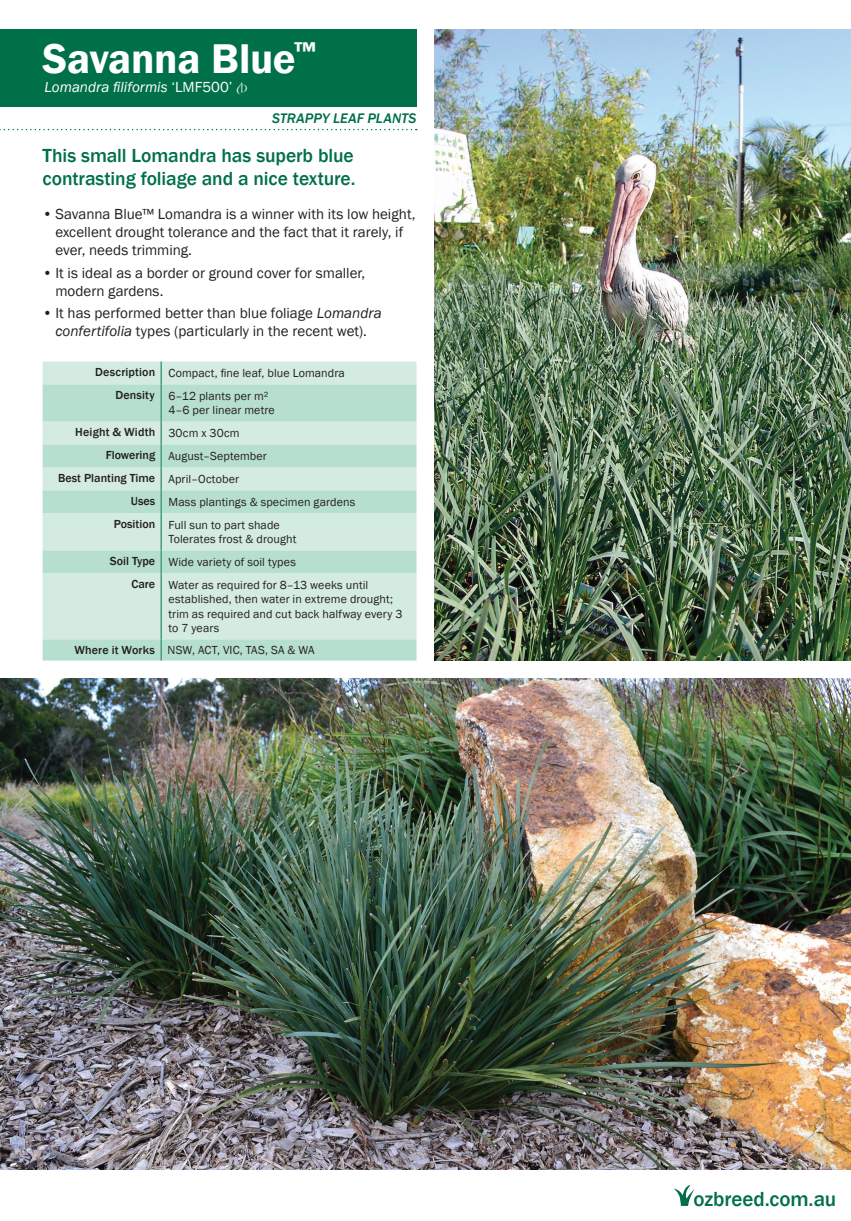
<style>
.page{position:relative;width:851px;height:1221px;background:#fff}
.page>*{position:absolute;margin:0;border:0;box-sizing:border-box;transform-origin:0 0}
.Plant_Heading{font:600 42.75px "Franklin Gothic";letter-spacing:-.005em;color:#fff}
.Plant_Species{font:500 21px "Franklin Gothic";color:#007049}
.Subheading{font:500 19.5px/23.4px "Franklin Gothic";letter-spacing:-.005em;color:#007049}
.t1{font:15px/18px "Franklin Gothic";color:#231f20}
.Plant_Species-2{font:italic 15px "Franklin Gothic";color:#fff}
.Plant_Species-3{font:italic 500 14.25px "Franklin Gothic";letter-spacing:.01em;color:#007049}
.Table_Right{font:12px/14.4px "Franklin Gothic";letter-spacing:.01em;color:#231f20}
.Table_Bold{font:500 12px "Franklin Gothic";color:#231f20}
.s1{font-style:normal}
.s2{font-family:"PB Rsfont";font-style:normal;font-size:12.9px}
.s3{font-style:italic}
</style>
<div class="page">
<div style="left:0;top:30px;width:416px;height:77px;background:#007049"></div>
<svg style="left:0;top:129px;width:416px;height:1px"></svg>
<svg style="left:674px;top:1185px;width:20px;height:20px"></svg>
<div style="left:43px;top:361px;width:373px;height:23px;background:#d3ebe0"></div>
<svg style="left:43px;top:384px;width:373px;height:276px;background:#c6e5d7"></svg>
<hr style="left:160px;top:384px;width:2px;height:37px;background:#4b9b81">
<hr style="left:160px;top:421px;width:2px;height:23px;background:#4b9b81">
<hr style="left:160px;top:490px;width:2px;height:23px;background:#4b9b81">
<hr style="left:160px;top:573px;width:2px;height:66px;background:#4b9b81">
<hr style="left:160px;top:639px;width:2px;height:21px;background:#4b9b81">
<hr style="left:160px;top:550px;width:2px;height:23px;background:#4b9b81">
<hr style="left:160px;top:467px;width:2px;height:23px;background:#4b9b81">
<hr style="left:160px;top:444px;width:2px;height:23px;background:#4b9b81">
<hr style="left:160px;top:513px;width:2px;height:37px;background:#4b9b81">
<hr style="left:160px;top:361px;width:2px;height:23px;background:#4b9b81">
<img style="left:0;top:678px;width:850px;height:491px">
<img style="left:434px;top:29px;width:416px;height:631px">
<p class="Plant_Heading" style="left:43px;top:32px;width:275px">Savanna Blue<sup>™</sup></p>
<p class="Plant_Species-2" style="left:44px;top:77px;width:204px">Lomandra filiformis <span class="s1">‘LMF500’</span> <span class="s2">A</span></p>
<p class="Plant_Species-3" style="left:272px;top:110px;width:146px">STRAPPY LEAF PLANTS</p>
<p class="Subheading" style="left:43px;top:144px;width:314px">This small Lomandra has superb blue contrasting foliage and a nice texture.</p>
<p class="t1" style="left:55px;top:206px;width:361px;text-indent:-13px">• Savanna Blue™ Lomandra is a winner with its low height, excellent drought tolerance and the fact that it rarely, if ever, needs trimming.</p>
<p class="t1" style="left:55px;top:264px;width:311px;text-indent:-13px">• It is ideal as a border or ground cover for smaller, modern gardens.</p>
<p class="t1" style="left:43px;top:304px;width:340px;text-align:center">• It has performed better than blue foliage <span class="s3">Lomandra confertifolia</span> types (particularly in the recent wet).</p>
<p class="Table_Bold" style="left:95px;top:364px;width:61px">Description</p>
<p class="Table_Right" style="left:168px;top:366px;width:178px">Compact, fine leaf, blue Lomandra</p>
<p class="Table_Bold" style="left:115px;top:388px;width:41px">Density</p>
<p class="Table_Right" style="left:168px;top:389px;width:108px">6–12 plants per m²<br>4–6 per linear metre</p>
<p class="Table_Bold" style="left:75px;top:424px;width:81px">Height &amp; Width</p>
<p class="Table_Right" style="left:168px;top:426px;width:73px">30cm x 30cm</p>
<p class="Table_Bold" style="left:106px;top:447px;width:51px">Flowering</p>
<p class="Table_Right" style="left:168px;top:449px;width:100px">August–September</p>
<p class="Table_Bold" style="left:58px;top:470px;width:98px">Best Planting Time</p>
<p class="Table_Right" style="left:168px;top:472px;width:72px">April–October</p>
<p class="Table_Bold" style="left:131px;top:493px;width:26px">Uses</p>
<p class="Table_Right" style="left:168px;top:495px;width:188px">Mass plantings &amp; specimen gardens</p>
<p class="Table_Bold" style="left:114px;top:516px;width:43px">Position</p>
<p class="Table_Right" style="left:168px;top:518px;width:113px">Full sun to part shade</p>
<p class="Table_Right" style="left:168px;top:532px;width:129px">Tolerates frost &amp; drought</p>
<p class="Table_Bold" style="left:110px;top:553px;width:47px">Soil Type</p>
<p class="Table_Right" style="left:168px;top:555px;width:129px">Wide variety of soil types</p>
<p class="Table_Bold" style="left:131px;top:576px;width:25px">Care</p>
<p class="Table_Right" style="left:168px;top:578px;width:235px">Water as required for 8–13 weeks until established, then water in extreme drought; trim as required and cut back halfway every 3 to 7 years</p>
<p class="Table_Bold" style="left:74px;top:642px;width:82px">Where it Works</p>
<p class="Table_Right" style="left:167px;top:643px;width:148px">NSW, ACT, VIC, TAS, SA &amp; WA</p>
<p class="Plant_Species" style="left:693px;top:1185px;width:144px">ozbreed.com.au</p>
</div>
